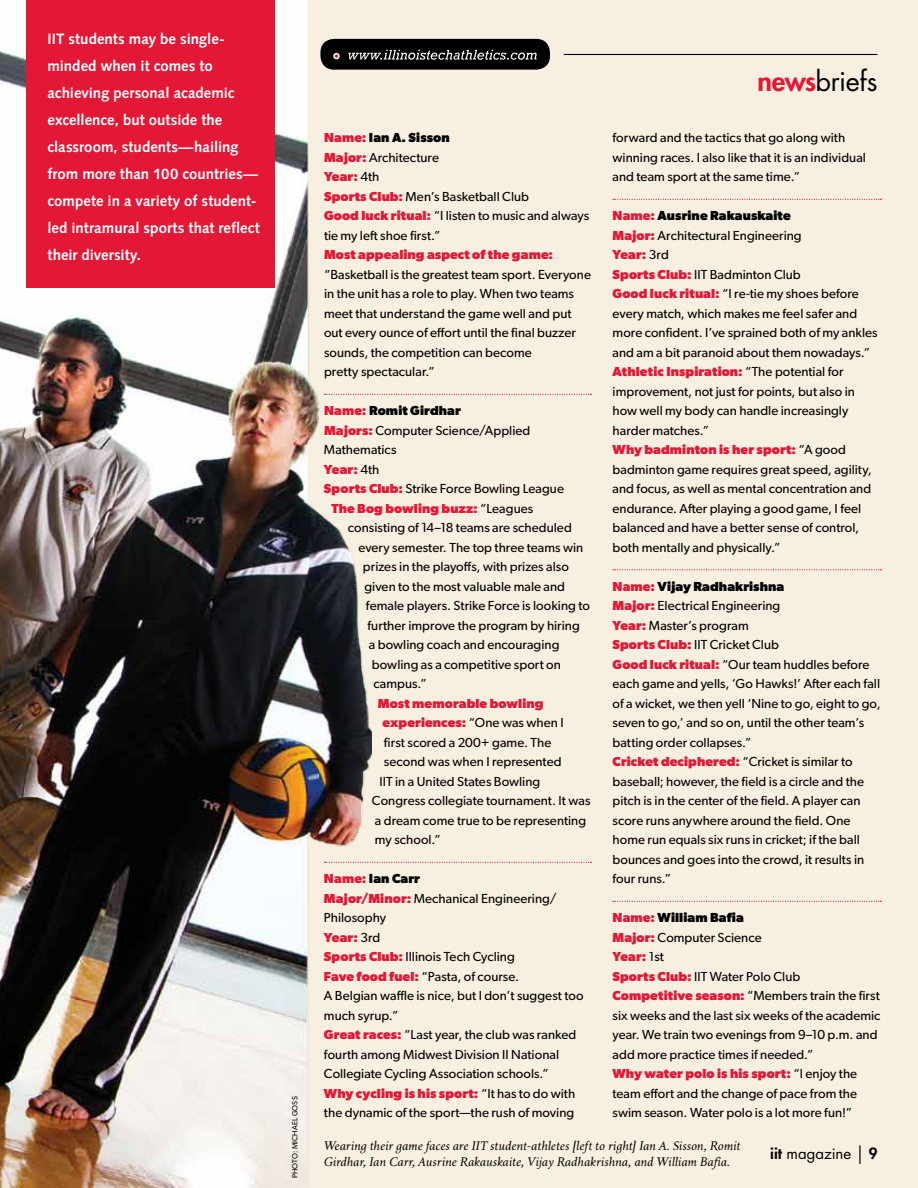
<style>
.page{position:relative;width:918px;height:1188px;background:#fff}
.page>*{position:absolute;margin:0;border:0;box-sizing:border-box;transform-origin:0 0}
.t1{font:27px "Futura";letter-spacing:-.015em;color:#000}
.t2{font:700 15px/27px "Syntax";letter-spacing:.005em;color:#fff}
.t3{font:15px "Futura";color:#000}
.t4{font:13.2px/19.5px "Gibson";letter-spacing:.005em;color:#000}
.t5{font:700 13.2px "Gibson";letter-spacing:.01em;color:#e31837}
.t6{font:700 13.2px "Gibson";letter-spacing:.01em;color:#000}
.t7{font:italic 12.75px/16.5px "Aragon";letter-spacing:.005em;color:#000}
.t8{font:7.5px "Gibson";letter-spacing:.02em;color:#000}
.s1{font-weight:700;color:#e31837}
.s2{font-weight:700}
.s3{color:#e31837}
.s4{font-weight:400;color:#000}
.s5{font-weight:800;color:#e31837}
.s6{font-weight:800}
.s7{font-size:22.5px}
</style>
<div class="page">
<div style="left:191px;top:0;width:727px;height:1188px;background:#f7efdf"></div>
<img style="left:0;top:0;width:372px;height:1188px">
<div style="left:26px;top:0;width:248px;height:287px;background:#e31837"></div>
<hr style="left:564px;top:54px;width:314px;height:1px;background:#000">
<svg style="left:325px;top:394px;width:266px;height:1px"></svg>
<svg style="left:325px;top:862px;width:266px;height:1px"></svg>
<svg style="left:613px;top:199px;width:268px;height:1px"></svg>
<svg style="left:613px;top:569px;width:268px;height:1px"></svg>
<svg style="left:613px;top:901px;width:268px;height:1px"></svg>
<div style="left:320px;top:39px;width:230px;height:31px;background:#000;border-radius:14px"></div>
<svg style="left:348px;top:50px;width:189px;height:10px"></svg>
<div style="left:333px;top:53px;width:7px;height:6px;border:2px solid #fff;border-radius:50%"></div>
<p class="t2" style="left:48px;top:25px;width:214px">IIT students may be single&shy;minded when it comes to achieving personal academic excellence, but outside the classroom, students—hailing from more than 100 countries— compete in a variety of student&shy;led intramural sports that reflect their diversity.</p>
<p class="t8" style="left:291px;top:1178px;width:83px;rotate:-90deg">Photo: Mich ael Goss</p>
<p class="t4" style="left:324px;top:128px;width:269px"><span class="s1">Name:</span> <span class="s2">Ian A. Sisson<br></span><span class="s1">Major:</span> Architecture<br><span class="s1">Year:</span> 4th<br><span class="s1">Sports Club:</span> Men’s Basketball Club<br><span class="s1">Good luck ritual:</span> “I listen to music and always tie my left shoe first.”<br><span class="s1">Most appealing aspect of the game: </span>“Basketball is the greatest team sport. Everyone in the unit has a role to play. When two teams meet that understand the game well and put out every ounce of effort until the final buzzer sounds, the competition can become<br>pretty spectacular.”</p>
<p class="t6" style="left:324px;top:403px;width:138px"><span class="s3">Name:</span> Romit Girdhar</p>
<p class="t4" style="left:324px;top:420px;width:208px"><span class="s1">Majors:</span> Computer Science/Applied</p>
<p class="t4" style="left:324px;top:440px;width:74px">Mathematics</p>
<p class="t5" style="left:324px;top:461px;width:57px">Year: <span class="s4">4th</span></p>
<p class="t4" style="left:324px;top:479px;width:241px"><span class="s1">Sports Club:</span> Strike Force Bowling League</p>
<p class="t5" style="left:331px;top:500px;width:203px">The Bog bowling buzz: <span class="s4">“Leagues</span></p>
<p class="t4" style="left:348px;top:518px;width:225px">consisting of 14–18 teams are scheduled</p>
<p class="t4" style="left:358px;top:537px;width:226px">every semester. The top three teams win</p>
<p class="t4" style="left:363px;top:557px;width:207px">prizes in the playoffs, with prizes also</p>
<p class="t4" style="left:364px;top:576px;width:202px">given to the most valuable male and</p>
<p class="t4" style="left:366px;top:596px;width:226px">female players. Strike Force is looking to</p>
<p class="t4" style="left:367px;top:615px;width:214px">further improve the program by hiring</p>
<p class="t4" style="left:369px;top:635px;width:192px">a bowling coach and encouraging</p>
<p class="t4" style="left:372px;top:654px;width:190px">bowling as a competitive sport on</p>
<p class="t4" style="left:373px;top:674px;width:55px">campus.”</p>
<p class="t5" style="left:378px;top:695px;width:167px">Most memorable bowling</p>
<p class="t5" style="left:382px;top:715px;width:183px">experiences: <span class="s4">“One was when I</span></p>
<p class="t4" style="left:384px;top:732px;width:169px">first scored a 200+ game. The</p>
<p class="t4" style="left:384px;top:752px;width:179px">second was when I represented</p>
<p class="t4" style="left:379px;top:771px;width:162px">IIT in a United States Bowling</p>
<p class="t4" style="left:372px;top:791px;width:220px">Congress collegiate tournament. It was</p>
<p class="t4" style="left:375px;top:810px;width:213px">a dream come true to be representing</p>
<p class="t4" style="left:375px;top:830px;width:68px">my school.”</p>
<p class="t4" style="left:324px;top:869px;width:261px"><span class="s1">Name:</span> <span class="s2">Ian Carr<br></span><span class="s1">Major/Minor:</span> Mechanical Engineering/<br>Philosophy<br><span class="s1">Year:</span> 3rd<br><span class="s1">Sports Club:</span> Illinois Tech Cycling<br><span class="s1">Fave food fuel:</span> “Pasta, of course.<br>A Belgian waffle is nice, but I don’t suggest too much syrup.”<br><span class="s1">Great races:</span> “Last year, the club was ranked fourth among Midwest Division II National<br>Collegiate Cycling Association schools.”<br><span class="s1">Why cycling is his sport:</span> “It has to do with the dynamic of the sport—the rush of moving</p>
<p class="t1" style="left:758px;top:62px;width:121px"><span class="s5">news</span>briefs</p>
<p class="t4" style="left:613px;top:128px;width:255px">forward and the tactics that go along with winning races. I also like that it is an individual and team sport at the same time.”</p>
<p class="t4" style="left:613px;top:206px;width:267px"><span class="s1">Name:</span> <span class="s2">Ausrine Rakauskaite<br></span><span class="s1">Major:</span> Architectural Engineering<br><span class="s1">Year:</span> 3rd<br><span class="s1">Sports Club:</span> IIT Badminton Club<br><span class="s1">Good luck ritual:</span> “I re-tie my shoes before every match, which makes me feel safer and more confident. I’ve sprained both of my ankles and am a bit paranoid about them nowadays.” <span class="s1">Athletic Inspiration:</span> “The potential for improvement, not just for points, but also in how well my body can handle increasingly harder matches.”<br><span class="s1">Why badminton is her sport:</span> “A good badminton game requires great speed, agility, and focus, as well as mental concentration and endurance. After playing a good game, I feel balanced and have a better sense of control, both mentally and physically.”</p>
<p class="t4" style="left:613px;top:576px;width:270px"><span class="s1">Name:</span> <span class="s2">Vijay Radhakrishna<br></span><span class="s1">Major:</span> Electrical Engineering<br><span class="s1">Year:</span> Master’s program<br><span class="s1">Sports Club:</span> IIT Cricket Club<br><span class="s1">Good luck ritual:</span> “Our team huddles before each game and yells, ‘Go Hawks!’ After each fall of a wicket, we then yell ‘Nine to go, eight to go, seven to go,’ and so on, until the other team’s batting order collapses.”<br><span class="s1">Cricket deciphered:</span> “Cricket is similar to baseball; however, the field is a circle and the pitch is in the center of the field. A player can score runs anywhere around the field. One home run equals six runs in cricket; if the ball bounces and goes into the crowd, it results in four runs.”</p>
<p class="t4" style="left:613px;top:908px;width:269px"><span class="s1">Name:</span> <span class="s2">William Bafia<br></span><span class="s1">Major:</span> Computer Science<br><span class="s1">Year:</span> 1st<br><span class="s1">Sports Club:</span> IIT Water Polo Club <span class="s1">Competitive season:</span> “Members train the first six weeks and the last six weeks of the academic year. We train two evenings from 9–10 p.m. and add more practice times if needed.”<br><span class="s1">Why water polo is his sport:</span> “I enjoy the team effort and the change of pace from the swim season. Water polo is a lot more fun!”</p>
<p class="t7" style="left:324px;top:1137px;width:418px">Wearing their game faces are IIT student-athletes [left to right] Ian A. Sisson, Romit<br>Girdhar, Ian Carr, Ausrine Rakauskaite, Vijay Radhakrishna, and William Bafia.</p>
<p class="t3" style="left:770px;top:1144px;width:109px"><span class="s6">iit</span> magazine <span class="s7">|</span> <span class="s6">9</span></p>
</div>
